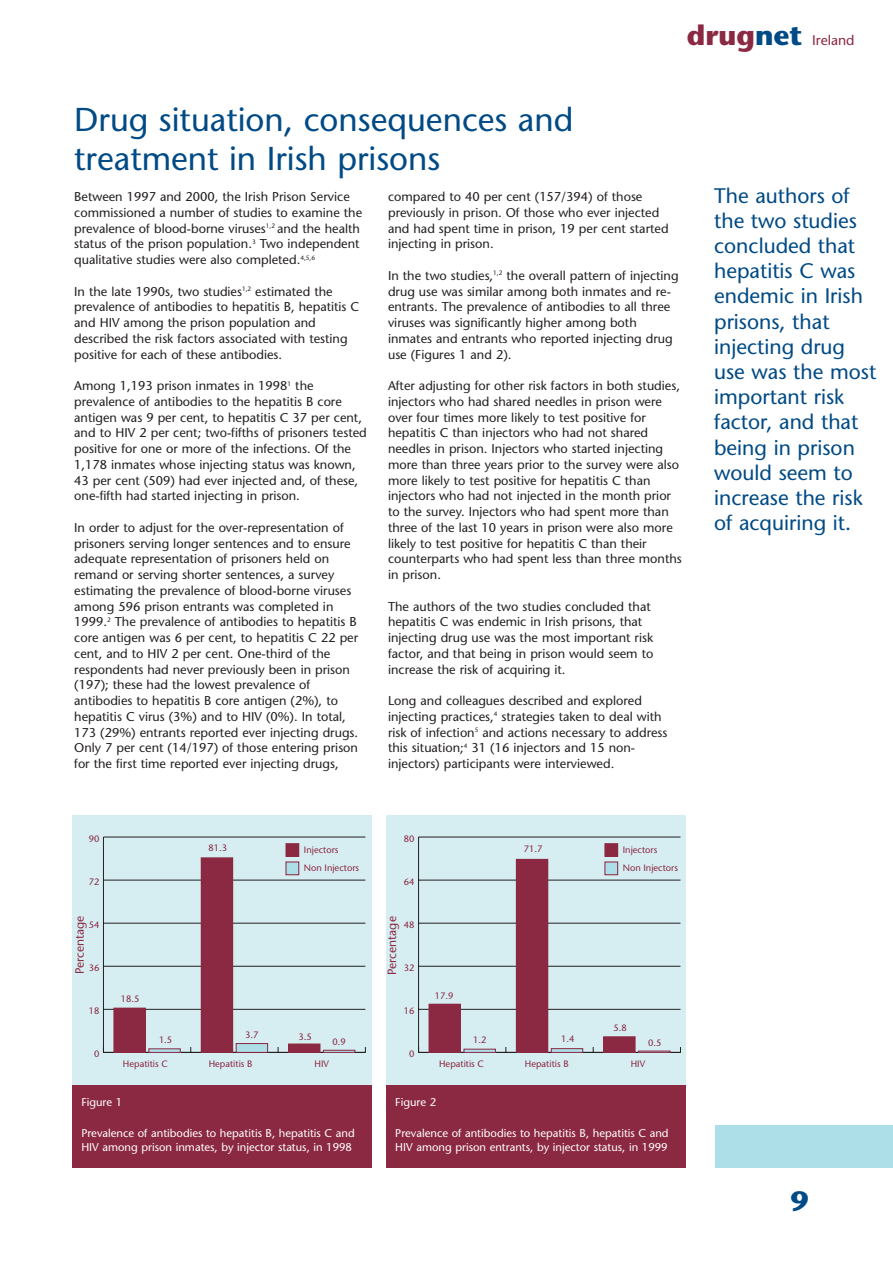
<style>
.page{position:relative;width:893px;height:1262px;background:#fff}
.page>*{position:absolute;margin:0;border:0;box-sizing:border-box;transform-origin:0 0}
.t1{font:33px/39.6px "Stone Sans";color:#004a85}
.t2{font:700 27.9px "Stone Sans";color:#004a85}
.t3{font:21px/25.2px "Stone Sans";color:#004a85}
.t4{font:13.95px "Stone Sans";color:#8b2842}
.t5{font:12.75px/15.8px "Stone Sans";color:#231f1f}
.t6{font:12px "Stone Sans";color:#8b2842}
.t7{font:11.25px/13.5px "Stone Sans";color:#fff}
.t8{font:9.3px/18.3px "Stone Sans";color:#8b2842}
.s1{font-weight:700;font-size:27.9px}
.s2{font-weight:700;font-size:27.9px;color:#004a85}
</style>
<div class="page">
<div style="left:715px;top:1125px;width:177px;height:43px;background:#addfe9"></div>
<div style="left:386px;top:815px;width:299px;height:353px;background:#d6eef2"></div>
<hr style="left:418px;top:837px;width:1px;height:215px;background:#231f1f">
<hr style="left:418px;top:1052px;width:262px;height:1px;background:#231f1f">
<hr style="left:418px;top:1009px;width:262px;height:1px;background:#231f1f">
<hr style="left:418px;top:965px;width:262px;height:1px;background:#231f1f">
<hr style="left:418px;top:922px;width:262px;height:1px;background:#231f1f">
<hr style="left:418px;top:879px;width:262px;height:1px;background:#231f1f">
<hr style="left:418px;top:836px;width:262px;height:1px;background:#231f1f">
<div style="left:463px;top:1048px;width:32px;height:4px;border:1px solid #8b2842"></div>
<div style="left:551px;top:1048px;width:32px;height:4px;border:1px solid #8b2842"></div>
<div style="left:429px;top:1004px;width:31px;height:48px;background:#8b2842"></div>
<div style="left:428px;top:1003px;width:33px;height:49px;border:1px solid #8b2842"></div>
<div style="left:516px;top:859px;width:31px;height:193px;background:#8b2842"></div>
<div style="left:516px;top:859px;width:32px;height:193px;border:1px solid #8b2842"></div>
<div style="left:603px;top:1036px;width:32px;height:16px;background:#8b2842"></div>
<div style="left:603px;top:1036px;width:32px;height:16px;border:1px solid #8b2842"></div>
<div style="left:605px;top:843px;width:12px;height:13px;background:#8b2842"></div>
<div style="left:604px;top:843px;width:14px;height:13px;border:1px solid #8b2842"></div>
<div style="left:605px;top:862px;width:12px;height:12px;background:#addfe9"></div>
<div style="left:604px;top:861px;width:14px;height:14px;border:1px solid #8b2842"></div>
<div style="left:386px;top:1085px;width:299px;height:83px;background:#8b2842"></div>
<div style="left:73px;top:815px;width:299px;height:353px;background:#d6eef2"></div>
<hr style="left:103px;top:837px;width:1px;height:215px;background:#231f1f">
<hr style="left:103px;top:1052px;width:262px;height:1px;background:#231f1f">
<hr style="left:103px;top:1009px;width:262px;height:1px;background:#231f1f">
<hr style="left:103px;top:965px;width:262px;height:1px;background:#231f1f">
<hr style="left:103px;top:922px;width:262px;height:1px;background:#231f1f">
<hr style="left:103px;top:879px;width:262px;height:1px;background:#231f1f">
<hr style="left:103px;top:836px;width:262px;height:1px;background:#231f1f">
<div style="left:236px;top:1043px;width:31px;height:9px;background:#addfe9"></div>
<div style="left:236px;top:1043px;width:32px;height:9px;border:1px solid #8b2842"></div>
<div style="left:323px;top:1049px;width:32px;height:3px;border:1px solid #8b2842"></div>
<div style="left:114px;top:1008px;width:31px;height:44px;background:#8b2842"></div>
<div style="left:113px;top:1007px;width:33px;height:45px;border:1px solid #8b2842"></div>
<div style="left:201px;top:858px;width:32px;height:194px;background:#8b2842"></div>
<div style="left:288px;top:1044px;width:32px;height:8px;background:#8b2842"></div>
<div style="left:288px;top:1043px;width:32px;height:9px;border:1px solid #8b2842"></div>
<div style="left:286px;top:843px;width:13px;height:13px;background:#8b2842"></div>
<div style="left:285px;top:843px;width:14px;height:13px;border:1px solid #8b2842"></div>
<div style="left:286px;top:862px;width:13px;height:12px;background:#addfe9"></div>
<div style="left:285px;top:861px;width:14px;height:14px;border:1px solid #8b2842"></div>
<div style="left:73px;top:1085px;width:299px;height:83px;background:#8b2842"></div>
<h1 class="t1" style="left:74px;top:103px;width:500px">Drug situation, consequences and treatment in Irish prisons</h1>
<p class="t4" style="left:686px;top:35px;width:169px"><span class="s1">drug</span><span class="s2">net</span> Ireland</p>
<p class="t5" style="left:74px;top:190px;width:289px">Between 1997 and 2000, the Irish Prison Service commissioned a number of studies to examine the prevalence of blood-borne viruses<sup>1,2</sup> and the health status of the prison population.<sup>3</sup> Two independent qualitative studies were also completed.<sup>4,5,6</sup></p>
<p class="t5" style="left:74px;top:284px;width:286px">In the late 1990s, two studies<sup>1,2</sup> estimated the prevalence of antibodies to hepatitis B, hepatitis C and HIV among the prison population and described the risk factors associated with testing positive for each of these antibodies.</p>
<p class="t5" style="left:74px;top:379px;width:294px">Among 1,193 prison inmates in 1998<sup>1</sup> the prevalence of antibodies to the hepatitis B core antigen was 9 per cent, to hepatitis C 37 per cent, and to HIV 2 per cent; two-fifths of prisoners tested positive for one or more of the infections. Of the 1,178 inmates whose injecting status was known, 43 per cent (509) had ever injected and, of these, one-fifth had started injecting in prison.</p>
<p class="t5" style="left:74px;top:521px;width:285px">In order to adjust for the over-representation of prisoners serving longer sentences and to ensure adequate representation of prisoners held on remand or serving shorter sentences, a survey estimating the prevalence of blood-borne viruses among 596 prison entrants was completed in 1999.<sup>2</sup> The prevalence of antibodies to hepatitis B core antigen was 6 per cent, to hepatitis C 22 per cent, and to HIV 2 per cent. One-third of the respondents had never previously been in prison (197); these had the lowest prevalence of antibodies to hepatitis B core antigen (2%), to hepatitis C virus (3%) and to HIV (0%). In total, 173 (29%) entrants reported ever injecting drugs.<br>Only 7 per cent (14/197) of those entering prison for the first time reported ever injecting drugs,</p>
<p class="t5" style="left:388px;top:190px;width:282px">compared to 40 per cent (157/394) of those previously in prison. Of those who ever injected and had spent time in prison, 19 per cent started injecting in prison.</p>
<p class="t5" style="left:388px;top:269px;width:292px">In the two studies,<sup>1,2</sup> the overall pattern of injecting drug use was similar among both inmates and re&shy;entrants. The prevalence of antibodies to all three viruses was significantly higher among both inmates and entrants who reported injecting drug use (Figures 1 and 2).</p>
<p class="t5" style="left:388px;top:379px;width:295px">After adjusting for other risk factors in both studies, injectors who had shared needles in prison were over four times more likely to test positive for hepatitis C than injectors who had not shared needles in prison. Injectors who started injecting more than three years prior to the survey were also more likely to test positive for hepatitis C than injectors who had not injected in the month prior to the survey. Injectors who had spent more than three of the last 10 years in prison were also more likely to test positive for hepatitis C than their counterparts who had spent less than three months in prison.</p>
<p class="t5" style="left:388px;top:599px;width:267px">The authors of the two studies concluded that hepatitis C was endemic in Irish prisons, that injecting drug use was the most important risk factor, and that being in prison would seem to increase the risk of acquiring it.</p>
<p class="t5" style="left:388px;top:694px;width:281px">Long and colleagues described and explored injecting practices,<sup>4</sup> strategies taken to deal with risk of infection<sup>5</sup> and actions necessary to address this situation;<sup>4</sup> 31 (16 injectors and 15 non&shy;injectors) participants were interviewed.</p>
<h3 class="t3" style="left:714px;top:185px;width:164px">The authors of the two studies concluded that hepatitis C was endemic in Irish prisons, that injecting drug use was the most important risk factor, and that being in prison would seem to increase the risk of acquiring it.</h3>
<p class="t8" style="left:89px;top:830px;width:12px">90</p>
<p class="t8" style="left:404px;top:830px;width:12px">80</p>
<p class="t8" style="left:208px;top:840px;width:20px">81.3</p>
<p class="t8" style="left:304px;top:841px;width:57px">Injectors<br>Non Injectors</p>
<p class="t8" style="left:523px;top:840px;width:20px">71.7</p>
<p class="t8" style="left:622px;top:841px;width:57px">Injectors<br>Non Injectors</p>
<p class="t8" style="left:89px;top:873px;width:12px">72</p>
<p class="t8" style="left:404px;top:873px;width:12px">64</p>
<p class="t6" style="left:75px;top:974px;width:60px;rotate:-90deg">Percentage</p>
<p class="t8" style="left:89px;top:916px;width:12px">54</p>
<p class="t8" style="left:89px;top:959px;width:12px">36</p>
<p class="t6" style="left:387px;top:975px;width:60px;rotate:-90deg">Percentage</p>
<p class="t8" style="left:404px;top:916px;width:12px">48</p>
<p class="t8" style="left:404px;top:959px;width:12px">32</p>
<p class="t8" style="left:121px;top:990px;width:20px">18.5</p>
<p class="t8" style="left:435px;top:987px;width:20px">17.9</p>
<p class="t8" style="left:89px;top:1002px;width:12px">18</p>
<p class="t8" style="left:404px;top:1002px;width:12px">16</p>
<p class="t8" style="left:159px;top:1031px;width:15px">1.5</p>
<p class="t8" style="left:245px;top:1026px;width:15px">3.7</p>
<p class="t8" style="left:298px;top:1028px;width:15px">3.5</p>
<p class="t8" style="left:332px;top:1033px;width:15px">0.9</p>
<p class="t8" style="left:473px;top:1031px;width:15px">1.2</p>
<p class="t8" style="left:561px;top:1030px;width:15px">1.4</p>
<p class="t8" style="left:613px;top:1019px;width:15px">5.8</p>
<p class="t8" style="left:648px;top:1034px;width:15px">0.5</p>
<p class="t8" style="left:94px;top:1045px;width:7px">0</p>
<p class="t8" style="left:409px;top:1045px;width:7px">0</p>
<p class="t8" style="left:123px;top:1055px;width:46px">Hepatitis C</p>
<p class="t8" style="left:209px;top:1055px;width:45px">Hepatitis B</p>
<p class="t8" style="left:314px;top:1055px;width:16px">HIV</p>
<p class="t8" style="left:439px;top:1055px;width:46px">Hepatitis C</p>
<p class="t8" style="left:525px;top:1055px;width:45px">Hepatitis B</p>
<p class="t8" style="left:630px;top:1055px;width:16px">HIV</p>
<p class="t7" style="left:81px;top:1096px;width:42px">Figure 1</p>
<p class="t7" style="left:81px;top:1127px;width:275px">Prevalence of antibodies to hepatitis B, hepatitis C and<br>HIV among prison inmates, by injector status, in 1998</p>
<p class="t7" style="left:395px;top:1096px;width:42px">Figure 2</p>
<p class="t7" style="left:395px;top:1127px;width:275px">Prevalence of antibodies to hepatitis B, hepatitis C and<br>HIV among prison entrants, by injector status, in 1999</p>
<h2 class="t2" style="left:790px;top:1190px;width:19px">9</h2>
</div>
